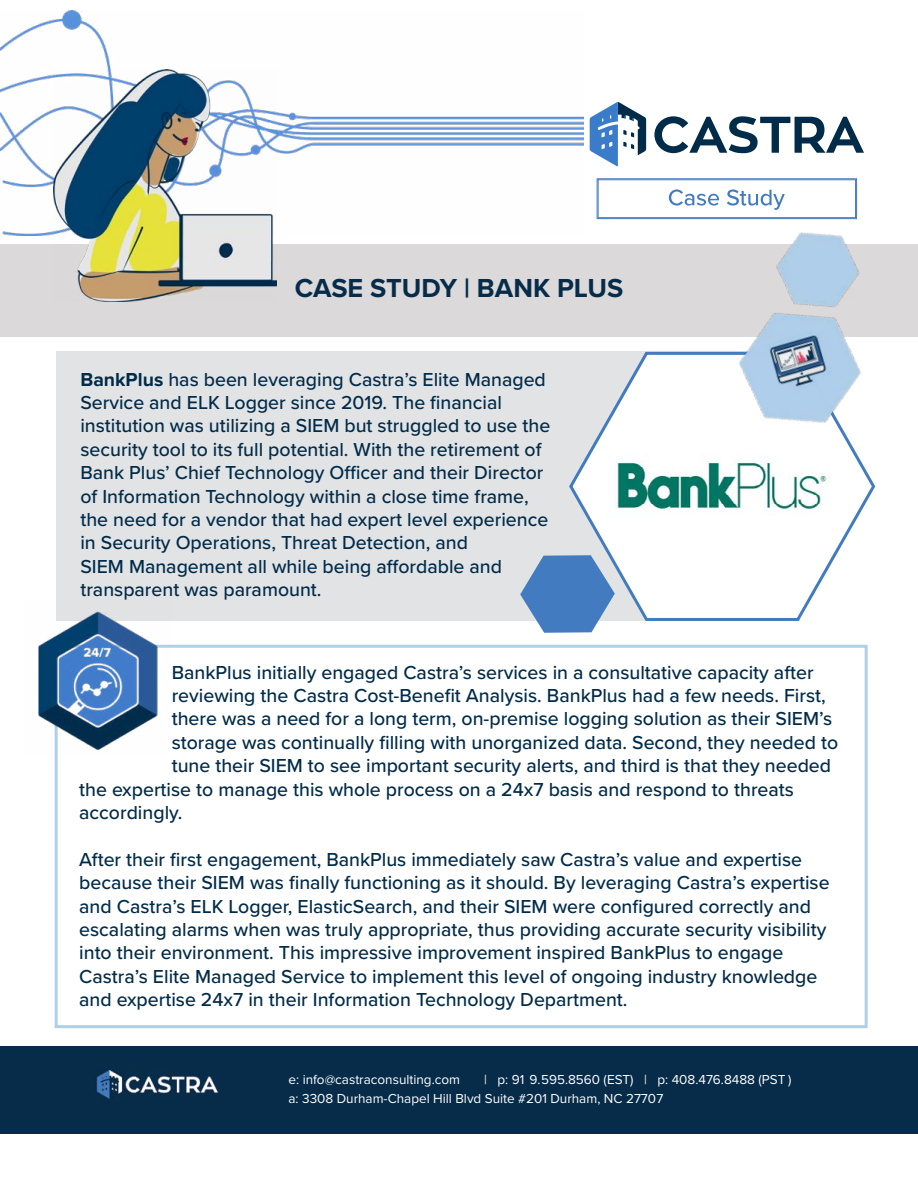
<style>
.page{position:relative;width:918px;height:1188px;background:#fff}
.page>*{position:absolute;margin:0;border:0;box-sizing:border-box;transform-origin:0 0}
.t1{font:700 27px "Proxima Nova";color:#072c49}
.t2{font:500 19.5px/23.4px "Proxima Nova";color:#002b49}
.t3{font:13.5px/19.5px "Proxima Nova";color:#fff}
.s1{font-weight:700}
</style>
<div class="page">
<div style="left:55px;top:645px;width:813px;height:383px;border:3px solid #b1d0e6"></div>
<div style="left:56px;top:352px;width:743px;height:269px;background:#e2e3e4"></div>
<div style="left:0;top:244px;width:918px;height:93px;background:#dbd9da"></div>
<svg style="left:654px;top:116px;width:210px;height:37px"></svg>
<svg style="left:590px;top:102px;width:56px;height:64px"></svg>
<svg style="left:567px;top:351px;width:309px;height:270px"></svg>
<svg style="left:520px;top:555px;width:95px;height:78px"></svg>
<img style="left:38px;top:611px;width:134px;height:144px">
<img style="left:666px;top:204px;width:210px;height:266px">
<img style="left:615px;top:430px;width:215px;height:110px">
<div style="left:0;top:1046px;width:918px;height:88px;background:#072c49"></div>
<img style="left:95px;top:1070px;width:124px;height:29px">
<img style="left:0;top:11px;width:583px;height:224px">
<img style="left:53px;top:69px;width:224px;height:232px">
<svg style="left:597px;top:178px;width:260px;height:41px"></svg>
<h1 class="t1" style="left:295px;top:268px;width:330px">CASE STUDY | BANK PLUS</h1>
<p class="t2" style="left:80px;top:367px;width:472px"><span class="s1">BankPlus</span> has been leveraging Castra’s Elite Managed Service and ELK Logger since 2019. The financial institution was utilizing a SIEM but struggled to use the security tool to its full potential. With the retirement of Bank Plus’ Chief Technology Officer and their Director of Information Technology within a close time frame, the need for a vendor that had expert level experience in Security Operations, Threat Detection, and<br>SIEM Management all while being affordable and transparent was paramount.</p>
<p class="t2" style="left:172px;top:660px;width:643px">BankPlus initially engaged Castra’s services in a consultative capacity after</p>
<p class="t2" style="left:172px;top:683px;width:656px">reviewing the Castra Cost-Benefit Analysis. BankPlus had a few needs. First,</p>
<p class="t2" style="left:172px;top:706px;width:662px">there was a need for a long term, on-premise logging solution as their SIEM’s</p>
<p class="t2" style="left:172px;top:730px;width:668px">storage was continually filling with unorganized data. Second, they needed to</p>
<p class="t2" style="left:172px;top:753px;width:661px">tune their SIEM to see important security alerts, and third is that they needed</p>
<p class="t2" style="left:79px;top:777px;width:716px">the expertise to manage this whole process on a 24x7 basis and respond to threats</p>
<p class="t2" style="left:79px;top:800px;width:105px">accordingly.</p>
<p class="t2" style="left:79px;top:847px;width:752px">After their first engagement, BankPlus immediately saw Castra’s value and expertise because their SIEM was finally functioning as it should. By leveraging Castra’s expertise and Castra’s ELK Logger, ElasticSearch, and their SIEM were configured correctly and escalating alarms when was truly appropriate, thus providing accurate security visibility into their environment. This impressive improvement inspired BankPlus to engage Castra’s Elite Managed Service to implement this level of ongoing industry knowledge and expertise 24x7 in their Information Technology Department.</p>
<p class="t3" style="left:289px;top:1069px;width:504px;text-indent:196px">| p: 91 9.595.8560 (EST) | p: 408.476.8488 (PST ) a: 3308 Durham-Chapel Hill Blvd Suite #201 Durham, NC 27707</p>
<p class="t3" style="left:288px;top:1069px;width:173px">e: info@castraconsulting.com</p>
</div>
